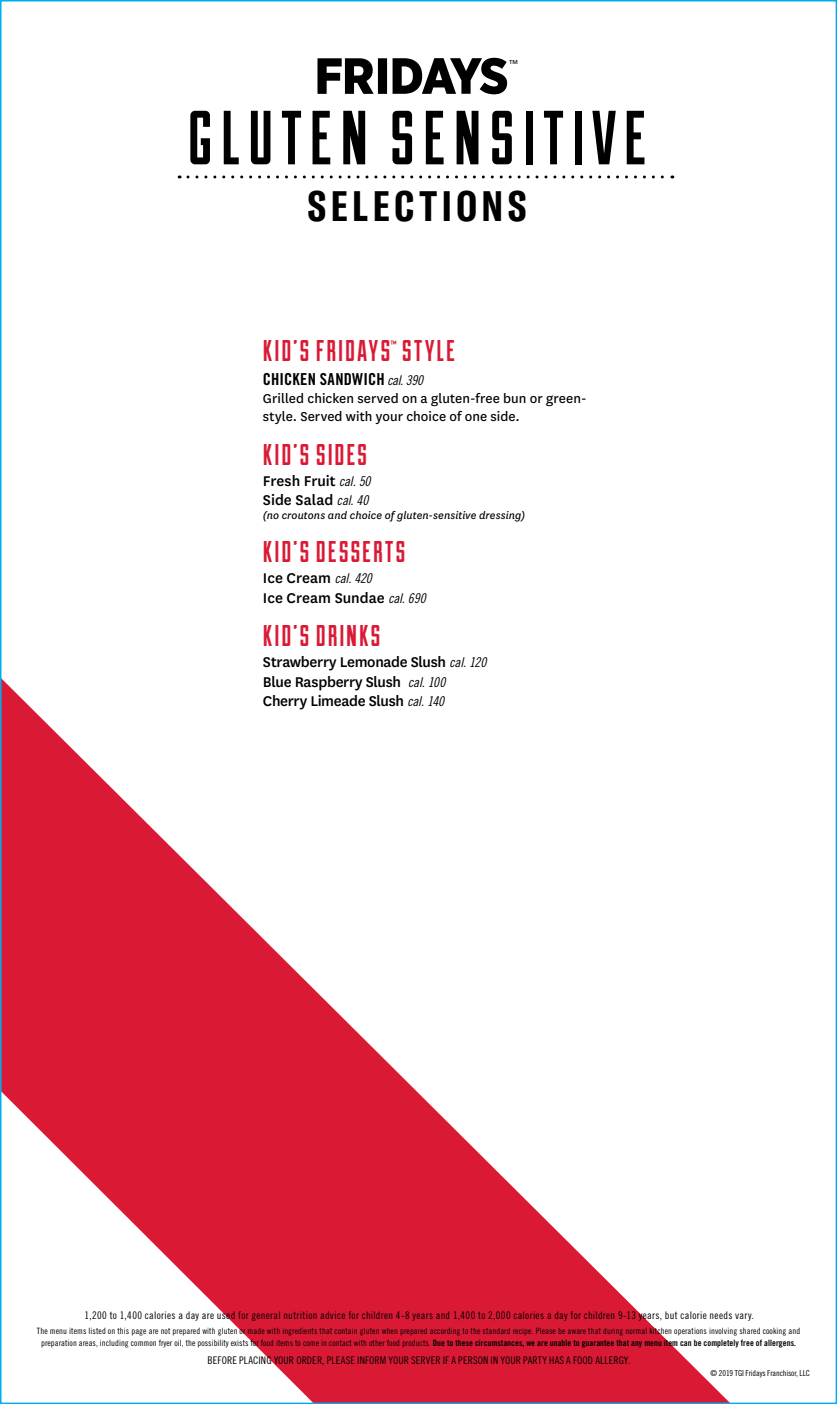
<style>
.page{position:relative;width:837px;height:1404px;background:#fff}
.page>*{position:absolute;margin:0;border:0;box-sizing:border-box;transform-origin:0 0}
.t1{font:76.5px "Duke Fill";letter-spacing:.1em;color:#000}
.t2{font:700 extra-condensed 42px "GT America";letter-spacing:.11em;color:#000}
.t3{font:30px "Duke Fill";letter-spacing:.06em;color:#da1a35}
.t4{font:500 16.5px/19.5px "National";letter-spacing:-.015em;color:#000}
.t5{font:16.5px "Trade Gothic LT Std Bd Cn 20";letter-spacing:.01em;color:#000}
.t6{font:15px/18px "National";letter-spacing:.005em;color:#000}
.t7{font:13.5px "Duke Fill";color:#da1a35}
.t8{font:italic 12px "National";letter-spacing:.01em;color:#000}
.t9{font:10.5px "Trade Gothic LT Std Cn 18";letter-spacing:.02em;color:#000}
.t10{font:9.6px "Trade Gothic LT Std";color:#000}
.t11{font:8.7px/12px "Trade Gothic LT Std Cn 18";letter-spacing:.01em;color:#000;text-align:center}
.t12{font:8.25px "Trade Gothic LT Std Cn 18";letter-spacing:-.01em;color:#000}
.s1{font-family:"Trade Gothic LT Std Cn 18 Obl";font-size:13.5px}
.s2{font-family:"Trade Gothic LT Std Cn 18 Obl";font-weight:400;font-size:13.5px}
.s3{font-family:"Trade Gothic LT Std Bd Cn 20"}
</style>
<div class="page">
<svg style="left:3px;top:680px;width:725px;height:721px"></svg>
<svg style="left:317px;top:58px;width:190px;height:36px"></svg>
<svg style="left:188px;top:175px;width:485px;height:3px"></svg>
<p class="t10" style="left:509px;top:57px;width:11px">™</p>
<h1 class="t1" style="left:187px;top:94px;width:461px">GLUTEN SENSITIVE</h1>
<h2 class="t2" style="left:308px;top:181px;width:220px">SELECTIONS</h2>
<h3 class="t3" style="left:263px;top:334px;width:194px">KID’S FRIDAYS STYLE</h3>
<h3 class="t7" style="left:390px;top:338px;width:8px">™</h3>
<h3 class="t5" style="left:263px;top:370px;width:162px">CHICKEN SANDWICH <span class="s1">cal. 390</span></h3>
<h3 class="t6" style="left:263px;top:389px;width:325px">Grilled chicken served on a gluten-free bun or green&shy;style. Served with your choice of one side.</h3>
<h3 class="t3" style="left:263px;top:437px;width:106px">KID’S SIDES</h3>
<h3 class="t4" style="left:263px;top:470px;width:109px">Fresh Fruit <span class="s2">cal. 50<br></span>Side Salad <span class="s2">cal. 40</span></h3>
<h3 class="t8" style="left:263px;top:508px;width:264px">(no croutons and choice of gluten-sensitive dressing)</h3>
<h3 class="t3" style="left:263px;top:534px;width:144px">KID’S DESSERTS</h3>
<h3 class="t4" style="left:263px;top:567px;width:164px">Ice Cream <span class="s2">cal. 420<br></span>Ice Cream Sundae <span class="s2">cal. 690</span></h3>
<h3 class="t3" style="left:263px;top:618px;width:119px">KID’S DRINKS</h3>
<h3 class="t4" style="left:263px;top:651px;width:225px">Strawberry Lemonade Slush <span class="s2">cal. 120<br></span>Blue Raspberry Slush <span class="s2">cal. 100<br></span>Cherry Limeade Slush <span class="s2">cal. 140</span></h3>
<p class="t9" style="left:85px;top:1309px;width:671px">1,200 to 1,400 calories a day are used for general nutrition advice for children 4-8 years and 1,400 to 2,000 calories a day for children 9-13 years, but calorie needs vary.</p>
<p class="t11" style="left:37px;top:1325px;width:765px">The menu items listed on this page are not prepared with gluten or made with ingredients that contain gluten when prepared according to the standard recipe. Please be aware that during normal kitchen operations involving shared cooking and preparation areas, including common fryer oil, the possibility exists for food items to come in contact with other food products. <span class="s3">Due to these circumstances, we are unable to guarantee that any menu item can be completely free of allergens.</span></p>
<p class="t9" style="left:208px;top:1354px;width:424px">BEFORE PLACING YOUR ORDER, PLEASE INFORM YOUR SERVER IF A PERSON IN YOUR PARTY HAS A FOOD ALLERGY.</p>
<p class="t12" style="left:711px;top:1368px;width:101px">© 2019 TGI Fridays Franchisor, LLC</p>
</div>
